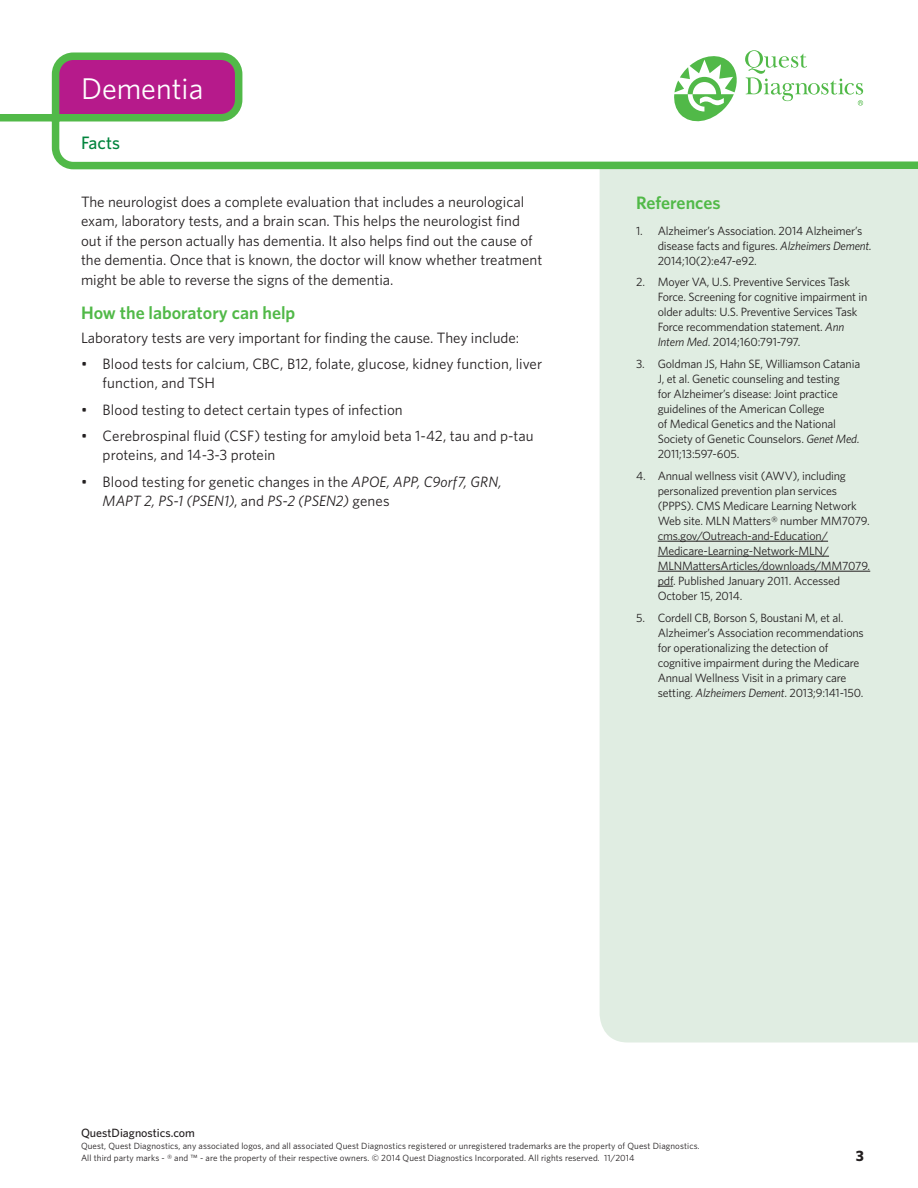
<style>
.page{position:relative;width:918px;height:1188px;background:#fff}
.page>*{position:absolute;margin:0;border:0;box-sizing:border-box;transform-origin:0 0}
.spotllight-head_2{font:30px "Whitney";color:#fff}
.Subhead_One_Whitney{font:600 18px "Whitney";color:#51b948}
.Communications_Ident{font:500 18px "Whitney";color:#00843d}
.Body_Copy_Whitney_Bo{font:15px/19.5px "Whitney";color:#231f20}
.t1{font:italic 15px/19.5px "Whitney";color:#231f20}
.Body_Copy_After_1st{font:15px "Whitney";color:#231f20}
.Body_Copy{font:700 15px "Whitney";color:#231f20}
.t2{font:12px/15px "Whitney";letter-spacing:-.015em;color:#231f20}
.t3{font:500 12px "Whitney";color:#231f20}
.t4{font:9px/12px "Whitney";letter-spacing:.01em;color:#231f20}
.s1{font-style:normal}
.s2{font-style:italic}
</style>
<div class="page">
<div style="left:600px;top:173px;width:318px;height:869px;background:#e0ede2"></div>
<hr style="left:658px;top:541px;width:170px;height:1px;background:#231f20">
<hr style="left:658px;top:556px;width:171px;height:1px;background:#231f20">
<hr style="left:658px;top:571px;width:212px;height:1px;background:#231f20">
<svg style="left:658px;top:586px;width:15px;height:1px"></svg>
<svg style="left:0;top:50px;width:918px;height:123px"></svg>
<p class="spotllight-head_2" style="left:81px;top:68px;width:124px">Dementia</p>
<p class="Communications_Ident" style="left:81px;top:131px;width:41px">Facts</p>
<p class="Body_Copy_Whitney_Bo" style="left:81px;top:192px;width:463px">The neurologist does a complete evaluation that includes a neurological exam, laboratory tests, and a brain scan. This helps the neurologist find out if the person actually has dementia. It also helps find out the cause of the dementia. Once that is known, the doctor will know whether treatment might be able to reverse the signs of the dementia.</p>
<p class="Subhead_One_Whitney" style="left:81px;top:301px;width:216px">How the laboratory can help</p>
<p class="Body_Copy_After_1st" style="left:81px;top:328px;width:440px">Laboratory tests are very important for finding the cause. They include:</p>
<p class="Body_Copy_Whitney_Bo" style="left:103px;top:354px;width:441px;text-indent:-22px">• Blood tests for calcium, CBC, B12, folate, glucose, kidney function, liver function, and TSH</p>
<p class="Body_Copy_Whitney_Bo" style="left:81px;top:399px;width:323px">• Blood testing to detect certain types of infection</p>
<p class="Body_Copy_Whitney_Bo" style="left:103px;top:426px;width:433px;text-indent:-22px">• Cerebrospinal fluid (CSF) testing for amyloid beta 1-42, tau and p-tau proteins, and 14-3-3 protein</p>
<p class="t1" style="left:103px;top:471px;width:401px;text-indent:-22px"><span class="s1">• Blood testing for genetic changes in the</span> APOE, APP, C9orf7, GRN,<br>MAPT 2, PS-1 (PSEN1)<span class="s1">, and</span> PS-2 (PSEN2) <span class="s1">genes</span></p>
<p class="Subhead_One_Whitney" style="left:636px;top:191px;width:86px">References</p>
<p class="t2" style="left:658px;top:223px;width:216px;text-indent:-22px">1. Alzheimer’s Association. 2014 Alzheimer’s disease facts and figures. <span class="s2">Alzheimers Dement.<br></span>2014;10(2):e47-e92.</p>
<p class="t2" style="left:658px;top:275px;width:211px;text-indent:-22px">2. Moyer VA, U.S. Preventive Services Task Force. Screening for cognitive impairment in older adults: U.S. Preventive Services Task Force recommendation statement. <span class="s2">Ann Intern Med</span>. 2014;160:791-797.</p>
<p class="t2" style="left:658px;top:356px;width:204px;text-indent:-22px">3. Goldman JS, Hahn SE, Williamson Catania J, et al. Genetic counseling and testing<br>for Alzheimer’s disease: Joint practice guidelines of the American College<br>of Medical Genetics and the National Society of Genetic Counselors. <span class="s2">Genet Med.<br></span>2011;13:597-605.</p>
<p class="t2" style="left:658px;top:468px;width:214px;text-indent:-22px">4. Annual wellness visit (AWV), including personalized prevention plan services (PPPS). CMS Medicare Learning Network Web site. MLN Matters® number MM7079. cms.gov/Outreach-and-Education/ Medicare-Learning-Network-MLN/ MLNMattersArticles/downloads/MM7079. pdf. Published January 2011. Accessed October 15, 2014.</p>
<p class="t2" style="left:658px;top:610px;width:208px;text-indent:-22px">5. Cordell CB, Borson S, Boustani M, et al.<br>Alzheimer’s Association recommendations for operationalizing the detection of cognitive impairment during the Medicare Annual Wellness Visit in a primary care setting. <span class="s2">Alzheimers Dement</span>. 2013;9:141-150.</p>
<p class="t3" style="left:81px;top:1125px;width:116px">QuestDiagnostics.com</p>
<p class="t4" style="left:81px;top:1140px;width:620px">Quest, Quest Diagnostics, any associated logos, and all associated Quest Diagnostics registered or unregistered trademarks are the property of Quest Diagnostics.<br>All third party marks - ® and ™ - are the property of their respective owners. © 2014 Quest Diagnostics Incorporated. All rights reserved. 11/2014</p>
<p class="Body_Copy" style="left:856px;top:1146px;width:10px">3</p>
</div>
